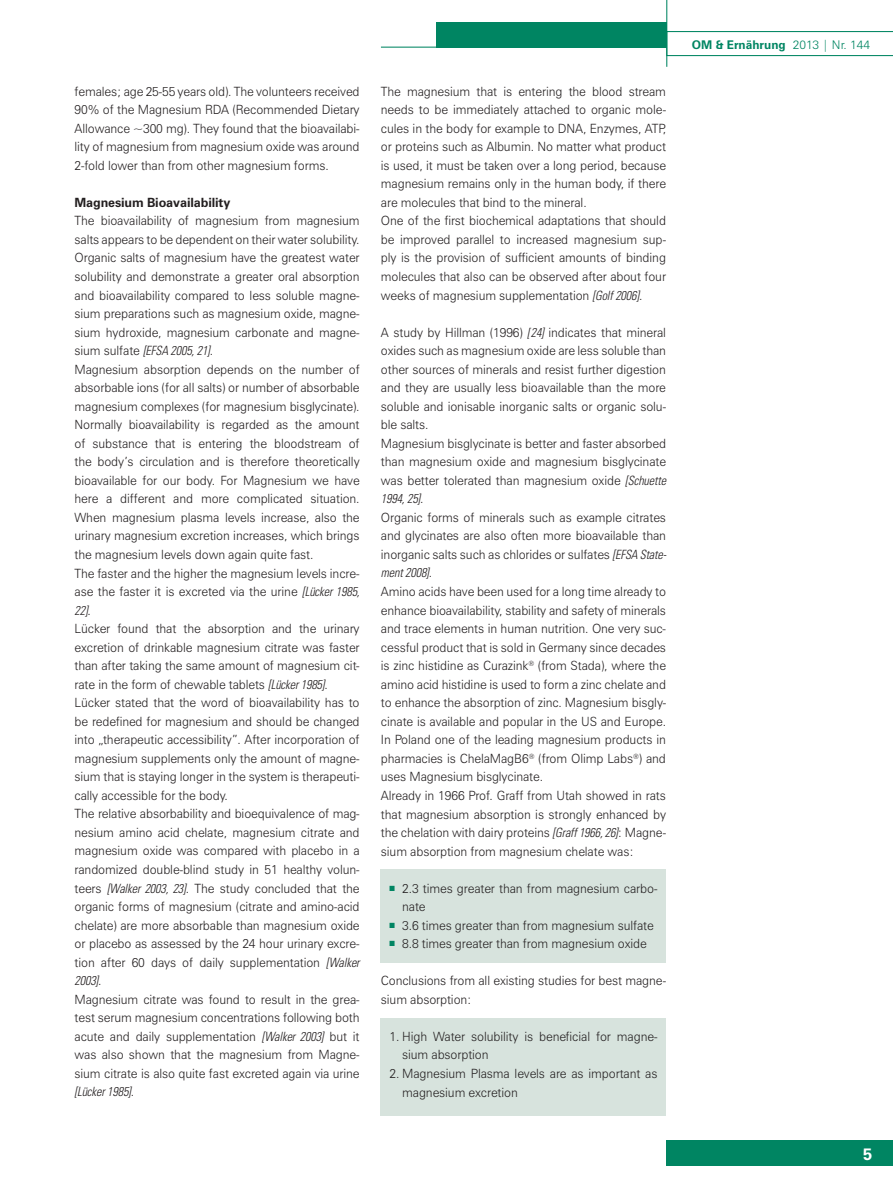
<style>
.page{position:relative;width:893px;height:1190px;background:#fff}
.page>*{position:absolute;margin:0;border:0;box-sizing:border-box;transform-origin:0 0}
.t1{font:700 16.5px "Zurich BT";color:#fff}
.t2{font:300 12.75px/18.6px "Zurich BT";letter-spacing:-.01em;color:#231f20;scale:.95 1}
.t3{font:italic 300 condensed 12.75px "Univers";letter-spacing:-.01em;color:#231f20;scale:.95 1}
.t4{font:700 12.75px "Zurich BT";letter-spacing:-.01em;color:#231f20}
.t5{font:700 12px "Zurich BT";color:#008562}
.s1{font-family:"Zurich BT";font-style:normal;font-stretch:normal}
.s2{font-family:"Univers";font-style:italic;font-stretch:condensed}
.s3{font-style:italic;font-stretch:condensed}
.s4{font-weight:300}
</style>
<div class="page">
<svg style="left:667px;top:31px;width:225px;height:25px"></svg>
<div style="left:436px;top:22px;width:230px;height:26px;background:#008562"></div>
<hr style="left:666px;top:0;width:1px;height:67px;background:#008562">
<hr style="left:381px;top:47px;width:57px;height:1px;background:#008562">
<div style="left:666px;top:1140px;width:226px;height:26px;background:#008562"></div>
<div style="left:381px;top:869px;width:285px;height:93px;background:#d7e3dd"></div>
<div style="left:381px;top:1018px;width:285px;height:97px;background:#d7e3dd"></div>
<p class="t2" style="left:74px;top:83px;width:301px;text-align:justify">females; age 25-55 years old). The volunteers received 90% of the Magnesium RDA (Recommended Dietary Allowance ~300 mg). They found that the bioavailabi&shy;lity of magnesium from magnesium oxide was around 2-fold lower than from other magnesium forms.</p>
<p class="t4" style="left:74px;top:198px;width:157px">Magnesium Bioavailability</p>
<p class="t2" style="left:74px;top:213px;width:301px;text-align:justify">The bioavailability of magnesium from magnesium salts appears to be dependent on their water solubility.<br>Organic salts of magnesium have the greatest water solubility and demonstrate a greater oral absorption and bioavailability compared to less soluble magne&shy;sium preparations such as magnesium oxide, magne&shy;sium hydroxide, magnesium carbonate and magne-</p>
<p class="t3" style="left:74px;top:346px;width:147px"><span class="s1">sium sulfate</span> [EFSA 2005, 21]<span class="s1">.</span></p>
<p class="t2" style="left:74px;top:361px;width:301px">Magnesium absorption depends on the number of absorbable ions (for all salts) or number of absorbable magnesium complexes (for magnesium bisglycinate).<br>Normally bioavailability is regarded as the amount of substance that is entering the bloodstream of the body’s circulation and is therefore theoretically bioavailable for our body. For Magnesium we have here a different and more complicated situation.<br>When magnesium plasma levels increase, also the urinary magnesium excretion increases, which brings the magnesium levels down again quite fast.<br>The faster and the higher the magnesium levels incre&shy;ase the faster it is excreted via the urine <span class="s2">[Lücker 1985,</span></p>
<p class="t3" style="left:74px;top:605px;width:19px">22]<span class="s1">.</span></p>
<p class="t2" style="left:74px;top:621px;width:301px">Lücker found that the absorption and the urinary excretion of drinkable magnesium citrate was faster than after taking the same amount of magnesium cit&shy;rate in the form of chewable tablets <span class="s2">[Lücker 1985]</span>.<br>Lücker stated that the word of bioavailability has to be redefined for magnesium and should be changed into „therapeutic accessibility”. After incorporation of magnesium supplements only the amount of magne&shy;sium that is staying longer in the system is therapeuti&shy;cally accessible for the body.<br>The relative absorbability and bioequivalence of mag&shy;nesium amino acid chelate, magnesium citrate and magnesium oxide was compared with placebo in a randomized double-blind study in 51 healthy volun&shy;teers <span class="s2">[Walker 2003, 23]</span>. The study concluded that the organic forms of magnesium (citrate and amino-acid chelate) are more absorbable than magnesium oxide or placebo as assessed by the 24 hour urinary excre&shy;tion after 60 days of daily supplementation <span class="s2">[Walker</span></p>
<p class="t3" style="left:74px;top:976px;width:30px">2003]<span class="s1">.</span></p>
<p class="t2" style="left:74px;top:991px;width:301px;text-align:justify">Magnesium citrate was found to result in the grea&shy;test serum magnesium concentrations following both acute and daily supplementation <span class="s2">[Walker 2003]</span> but it was also shown that the magnesium from Magne&shy;sium citrate is also quite fast excreted again via urine</p>
<p class="t3" style="left:74px;top:1087px;width:64px">[Lücker 1985]<span class="s1">.</span></p>
<p class="t2" style="left:381px;top:83px;width:301px">The magnesium that is entering the blood stream needs to be immediately attached to organic mole&shy;cules in the body for example to DNA, Enzymes, ATP, or proteins such as Albumin. No matter what product is used, it must be taken over a long period, because magnesium remains only in the human body, if there are molecules that bind to the mineral.<br>One of the first biochemical adaptations that should be improved parallel to increased magnesium sup&shy;ply is the provision of sufficient amounts of binding molecules that also can be observed after about four weeks of magnesium supplementation <span class="s2">[Golf 2006]</span>.</p>
<p class="t2" style="left:381px;top:324px;width:301px">A study by Hillman (1996) <span class="s3">[</span><span class="s2">24]</span> indicates that mineral oxides such as magnesium oxide are less soluble than other sources of minerals and resist further digestion and they are usually less bioavailable than the more soluble and ionisable inorganic salts or organic solu&shy;ble salts.<br>Magnesium bisglycinate is better and faster absorbed than magnesium oxide and magnesium bisglycinate was better tolerated than magnesium oxide <span class="s2">[Schuette</span></p>
<p class="t3" style="left:381px;top:494px;width:46px">1994, 25]<span class="s1">.</span></p>
<p class="t2" style="left:381px;top:509px;width:302px;text-align:justify">Organic forms of minerals such as example citrates and glycinates are also often more bioavailable than inorganic salts such as chlorides or sulfates <span class="s2">[EFSA State-</span></p>
<p class="t3" style="left:381px;top:568px;width:55px">ment 2008]<span class="s1">.</span></p>
<p class="t2" style="left:381px;top:584px;width:301px">Amino acids have been used for a long time already to enhance bioavailability, stability and safety of minerals and trace elements in human nutrition. One very suc&shy;cessful product that is sold in Germany since decades is zinc histidine as Curazink<sup>®</sup> (from Stada), where the amino acid histidine is used to form a zinc chelate and to enhance the absorption of zinc. Magnesium bisgly&shy;cinate is available and popular in the US and Europe.<br>In Poland one of the leading magnesium products in pharmacies is ChelaMagB6<sup>®</sup> (from Olimp Labs<sup>®</sup>) and uses Magnesium bisglycinate.<br>Already in 1966 Prof. Graff from Utah showed in rats that magnesium absorption is strongly enhanced by the chelation with dairy proteins <span class="s2">[Graff 1966, 26]</span>: Magne&shy;sium absorption from magnesium chelate was:</p>
<p class="t2" style="left:402px;top:880px;width:270px;text-indent:-13px"><sup>■</sup> 2.3 times greater than from magnesium carbo&shy;nate</p>
<p class="t2" style="left:389px;top:917px;width:280px"><sup>■</sup> 3.6 times greater than from magnesium sulfate</p>
<p class="t2" style="left:389px;top:936px;width:272px"><sup>■</sup> 8.8 times greater than from magnesium oxide</p>
<p class="t2" style="left:381px;top:973px;width:301px">Conclusions from all existing studies for best magne&shy;sium absorption:</p>
<p class="t2" style="left:402px;top:1028px;width:270px;text-indent:-13px">1. High Water solubility is beneficial for magne&shy;sium absorption</p>
<p class="t2" style="left:402px;top:1065px;width:270px;text-indent:-13px">2. Magnesium Plasma levels are as important as magnesium excretion</p>
<p class="t5" style="left:691px;top:40px;width:180px">OM &amp; Ernährung <span class="s4">2013 | Nr. 144</span></p>
<p class="t1" style="left:863px;top:1148px;width:11px">5</p>
</div>
